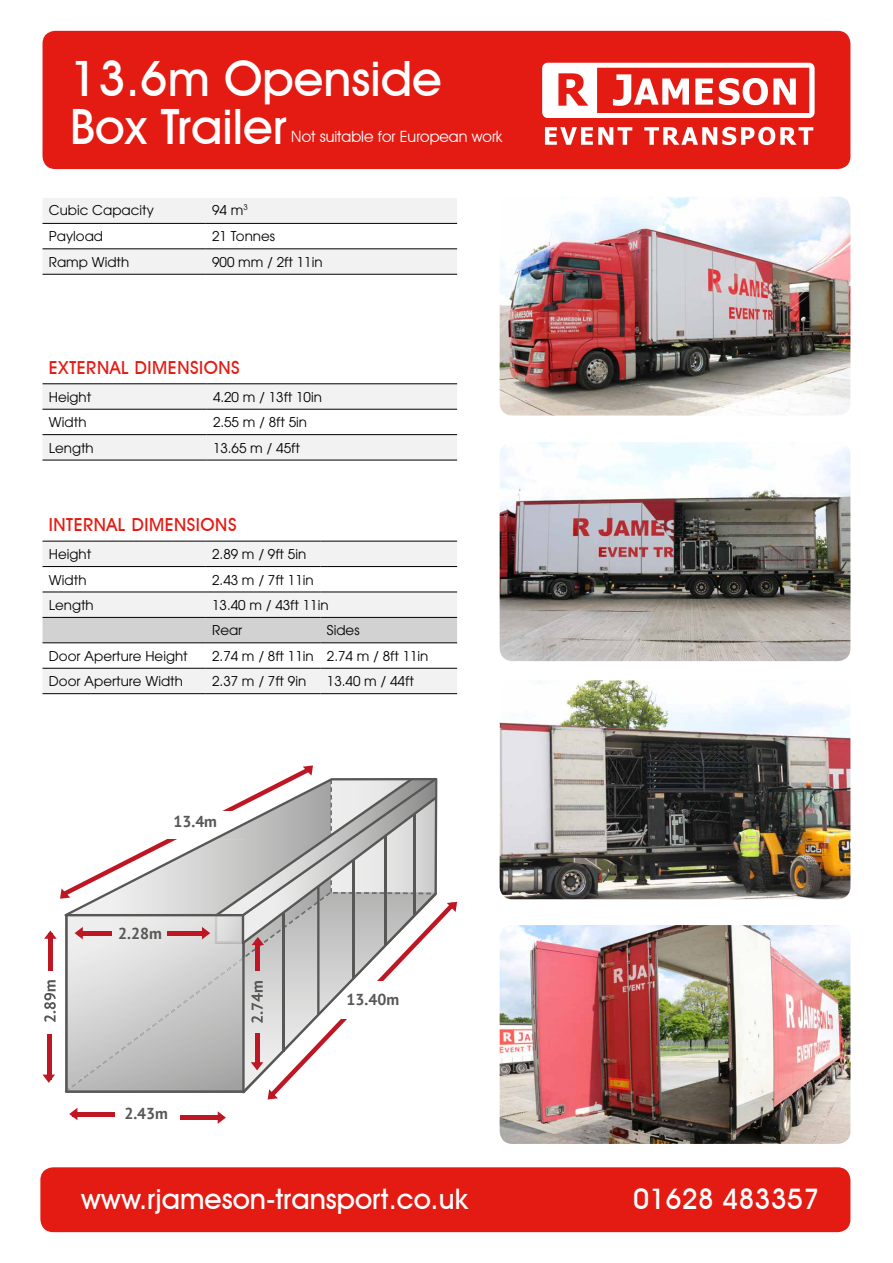
<style>
.page{position:relative;width:893px;height:1263px;background:#fff}
.page>*{position:absolute;margin:0;border:0;box-sizing:border-box;transform-origin:0 0}
.t1{font:500 48.75px/48px "Avant Garde IT Cby BT";color:#fff}
.t2{font:500 28.35px "Avant Garde IT Cby BT";color:#fff}
.t3{font:500 18px "Avant Garde IT Cby BT";letter-spacing:.03em;color:#e41b13}
.t4{font:700 15.9px "PT Sans";color:#575756}
.t5{font:15.6px "Avant Garde IT Cby BT";color:#fff}
.t6{font:13.5px/25.3px "Avant Garde";color:#000}
</style>
<div class="page">
<div style="left:43px;top:31px;width:807px;height:138px;background:#e41b13;border-radius:13px"></div>
<svg style="left:542px;top:63px;width:273px;height:82px"></svg>
<img style="left:500px;top:442px;width:350px;height:219px">
<img style="left:500px;top:680px;width:350px;height:219px">
<img style="left:500px;top:925px;width:350px;height:219px">
<img style="left:500px;top:197px;width:350px;height:218px">
<div style="left:40px;top:1167px;width:810px;height:65px;background:#e41b13;border-radius:13px"></div>
<svg style="left:43px;top:384px;width:414px;height:76px"></svg>
<hr style="left:43px;top:383px;width:164px;height:1px;background:#000">
<hr style="left:207px;top:383px;width:250px;height:1px;background:#000">
<hr style="left:43px;top:409px;width:164px;height:1px;background:#000">
<hr style="left:207px;top:409px;width:250px;height:1px;background:#000">
<hr style="left:43px;top:434px;width:164px;height:1px;background:#000">
<hr style="left:207px;top:434px;width:250px;height:1px;background:#000">
<hr style="left:43px;top:460px;width:164px;height:1px;background:#000">
<hr style="left:207px;top:460px;width:250px;height:1px;background:#000">
<svg style="left:43px;top:542px;width:414px;height:151px;fill:#f2f2f2"></svg>
<svg style="left:43px;top:618px;width:414px;height:50px"></svg>
<hr style="left:43px;top:541px;width:163px;height:1px;background:#000">
<hr style="left:206px;top:541px;width:115px;height:1px;background:#000">
<hr style="left:321px;top:541px;width:136px;height:1px;background:#000">
<hr style="left:43px;top:566px;width:163px;height:1px;background:#000">
<hr style="left:206px;top:566px;width:115px;height:1px;background:#000">
<hr style="left:321px;top:566px;width:136px;height:1px;background:#000">
<hr style="left:43px;top:592px;width:163px;height:1px;background:#000">
<hr style="left:206px;top:592px;width:115px;height:1px;background:#000">
<hr style="left:321px;top:592px;width:136px;height:1px;background:#000">
<hr style="left:43px;top:617px;width:163px;height:1px;background:#000">
<hr style="left:206px;top:617px;width:115px;height:1px;background:#000">
<hr style="left:321px;top:617px;width:136px;height:1px;background:#000">
<hr style="left:43px;top:642px;width:163px;height:1px;background:#000">
<hr style="left:206px;top:642px;width:115px;height:1px;background:#000">
<hr style="left:321px;top:642px;width:136px;height:1px;background:#000">
<hr style="left:43px;top:668px;width:163px;height:1px;background:#000">
<hr style="left:206px;top:668px;width:115px;height:1px;background:#000">
<hr style="left:321px;top:668px;width:136px;height:1px;background:#000">
<hr style="left:43px;top:693px;width:163px;height:1px;background:#000">
<hr style="left:206px;top:693px;width:115px;height:1px;background:#000">
<hr style="left:321px;top:693px;width:136px;height:1px;background:#000">
<svg style="left:43px;top:198px;width:414px;height:76px"></svg>
<hr style="left:43px;top:223px;width:163px;height:1px;background:#000">
<hr style="left:206px;top:223px;width:251px;height:1px;background:#000">
<hr style="left:43px;top:249px;width:163px;height:1px;background:#000">
<hr style="left:206px;top:249px;width:251px;height:1px;background:#000">
<hr style="left:43px;top:274px;width:163px;height:1px;background:#000">
<hr style="left:206px;top:274px;width:251px;height:1px;background:#000">
<hr style="left:181px;top:1115px;width:42px;height:4px;background:#be1622">
<svg style="left:218px;top:1111px;width:8px;height:13px"></svg>
<hr style="left:72px;top:1112px;width:42px;height:4px;background:#be1622">
<svg style="left:69px;top:1108px;width:8px;height:12px"></svg>
<svg style="left:43px;top:765px;width:414px;height:334px"></svg>
<h1 class="t1" style="left:70px;top:54px;width:373px">13.6m Openside<br>Box Trailer</h1>
<p class="t5" style="left:291px;top:127px;width:213px">Not suitable for European work</p>
<p class="t6" style="left:49px;top:197px;width:107px">Cubic Capacity</p>
<p class="t6" style="left:212px;top:197px;width:37px">94 m<sup>3</sup></p>
<p class="t6" style="left:49px;top:224px;width:56px">Payload</p>
<p class="t6" style="left:212px;top:224px;width:64px">21 Tonnes</p>
<p class="t6" style="left:49px;top:249px;width:82px">Ramp Width</p>
<p class="t6" style="left:212px;top:249px;width:112px">900 mm / 2ft 11in</p>
<h3 class="t3" style="left:49px;top:357px;width:192px">EXTERNAL DIMENSIONS</h3>
<p class="t6" style="left:49px;top:384px;width:44px">Height</p>
<p class="t6" style="left:213px;top:384px;width:110px">4.20 m / 13ft 10in</p>
<p class="t6" style="left:49px;top:409px;width:39px">Width</p>
<p class="t6" style="left:213px;top:409px;width:96px">2.55 m / 8ft 5in</p>
<p class="t6" style="left:49px;top:435px;width:46px">Length</p>
<p class="t6" style="left:213px;top:435px;width:88px">13.65 m / 45ft</p>
<h3 class="t3" style="left:49px;top:514px;width:189px">INTERNAL DIMENSIONS</h3>
<p class="t6" style="left:49px;top:541px;width:44px">Height</p>
<p class="t6" style="left:212px;top:541px;width:96px">2.89 m / 9ft 5in</p>
<p class="t6" style="left:49px;top:567px;width:39px">Width</p>
<p class="t6" style="left:212px;top:567px;width:103px">2.43 m / 7ft 11in</p>
<p class="t6" style="left:49px;top:592px;width:46px">Length</p>
<p class="t6" style="left:212px;top:592px;width:118px">13.40 m / 43ft 11in<br>Rear</p>
<p class="t6" style="left:327px;top:618px;width:34px">Sides</p>
<p class="t6" style="left:49px;top:643px;width:140px">Door Aperture Height</p>
<p class="t6" style="left:212px;top:643px;width:218px">2.74 m / 8ft 11in 2.74 m / 8ft 11in</p>
<p class="t6" style="left:49px;top:669px;width:136px">Door Aperture Width</p>
<p class="t6" style="left:212px;top:669px;width:96px">2.37 m / 7ft 9in</p>
<p class="t6" style="left:327px;top:669px;width:88px">13.40 m / 44ft</p>
<p class="t4" style="left:173px;top:811px;width:45px">13.4m</p>
<p class="t4" style="left:118px;top:923px;width:45px">2.28m</p>
<p class="t4" style="left:124px;top:1102px;width:45px">2.43m</p>
<p class="t4" style="left:347px;top:993px;width:54px">13.40m</p>
<h2 class="t2" style="left:81px;top:1182px;width:389px">www.rjameson-transport.co.uk</h2>
<h2 class="t2" style="left:633px;top:1182px;width:188px">01628 483357</h2>
</div>
